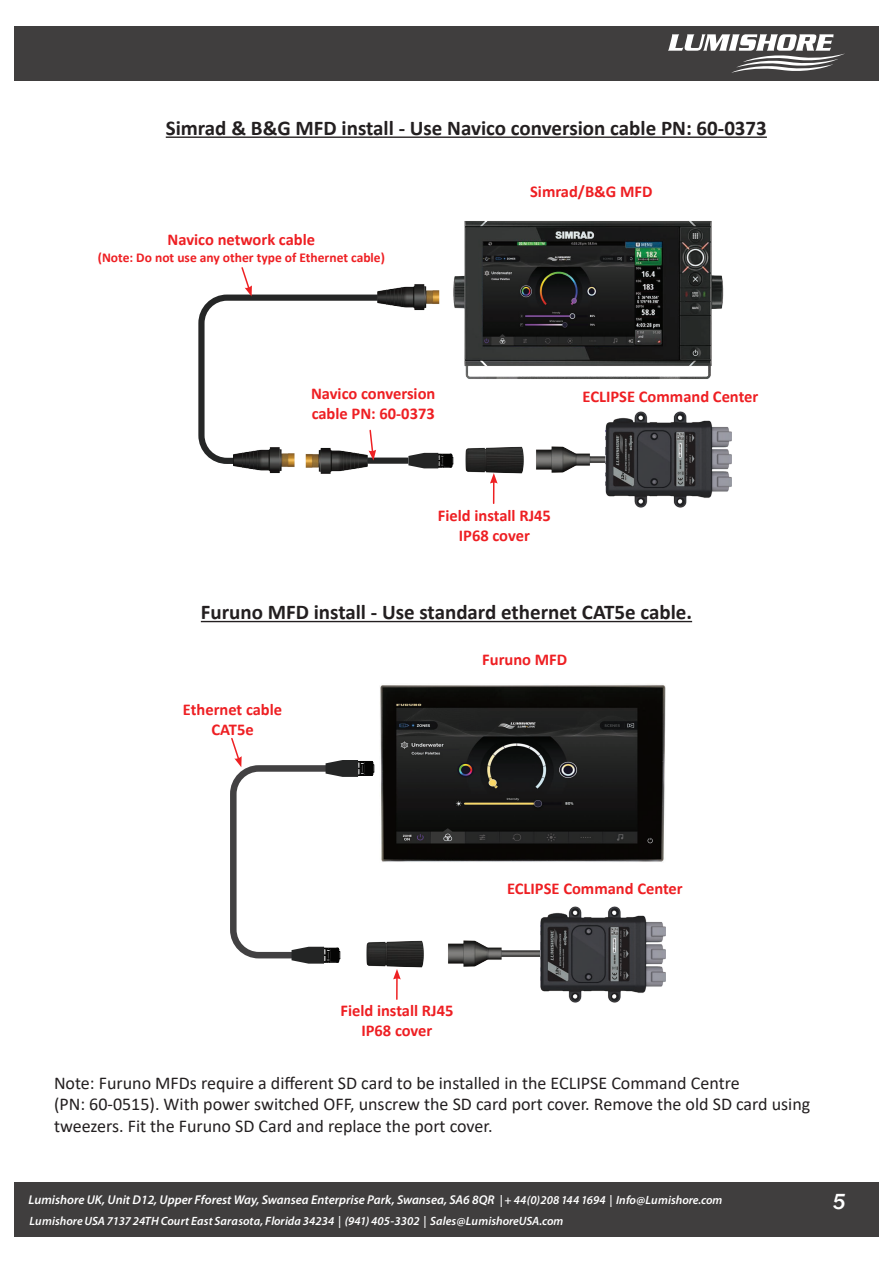
<style>
.page{position:relative;width:893px;height:1263px;background:#fff}
.page>*{position:absolute;margin:0;border:0;box-sizing:border-box;transform-origin:0 0}
.t1{font:italic 500 22.5px "Franklin Gothic";color:#fff}
.t2{font:700 21px "Calibri";color:#231f20}
.t3{font:18px/21.6px "Calibri";color:#231f20}
.t4{font:700 16.5px/19.8px "Calibri";color:#ee1f23;text-align:center}
.t5{font:700 13.5px "Calibri";color:#ee1f23}
.t6{font:italic 600 12.75px "Myriad Pro";color:#fff}
.t7{font:italic 600 12px "Myriad Pro";color:#fff}
.s1{font-size:12px}
</style>
<div class="page">
<div style="left:14px;top:1183px;width:864px;height:54px;background:#403e3e"></div>
<div style="left:14px;top:26px;width:864px;height:54px;background:#403e3e"></div>
<svg style="left:668px;top:34px;width:177px;height:39px"></svg>
<img style="left:536px;top:446px;width:69px;height:27px">
<img style="left:465px;top:446px;width:59px;height:28px">
<img style="left:318px;top:468px;width:42px;height:6px">
<img style="left:245px;top:468px;width:37px;height:6px">
<img style="left:454px;top:221px;width:270px;height:158px">
<img style="left:605px;top:411px;width:126px;height:97px">
<hr style="left:166px;top:136px;width:601px;height:2px;background:#231f20">
<svg style="left:198px;top:267px;width:256px;height:201px"></svg>
<svg style="left:490px;top:473px;width:8px;height:30px"></svg>
<img style="left:448px;top:940px;width:92px;height:27px">
<img style="left:367px;top:940px;width:57px;height:28px">
<img style="left:380px;top:684px;width:286px;height:178px">
<img style="left:540px;top:906px;width:126px;height:97px">
<hr style="left:201px;top:621px;width:491px;height:1px;background:#231f20">
<hr style="left:396px;top:977px;width:2px;height:22px;background:#ee2123">
<svg style="left:393px;top:969px;width:8px;height:10px"></svg>
<svg style="left:230px;top:738px;width:145px;height:226px"></svg>
<p class="t2" style="left:166px;top:113px;width:603px">Simrad &amp; B&amp;G MFD install - Use Navico conversion cable PN: 60-0373</p>
<p class="t4" style="left:168px;top:230px;width:149px">Navico network cable</p>
<p class="t5" style="left:98px;top:248px;width:289px">(Note: Do not use any other type of Ethernet cable)</p>
<p class="t4" style="left:311px;top:384px;width:126px;text-align:left">Navico conversion cable PN: 60-0373</p>
<p class="t4" style="left:530px;top:181px;width:124px">Simrad/B&amp;G MFD</p>
<p class="t4" style="left:583px;top:386px;width:177px">ECLIPSE Command Center</p>
<p class="t4" style="left:438px;top:505px;width:114px">Field install RJ45<br>IP68 cover</p>
<p class="t2" style="left:201px;top:597px;width:493px">Furuno MFD install - Use standard ethernet CAT5e cable.</p>
<p class="t4" style="left:482px;top:649px;width:87px">Furuno MFD</p>
<p class="t4" style="left:183px;top:699px;width:101px">Ethernet cable<br>CAT5e</p>
<p class="t4" style="left:507px;top:878px;width:177px">ECLIPSE Command Center</p>
<p class="t4" style="left:340px;top:1000px;width:114px">Field install RJ45<br>IP68 cover</p>
<p class="t3" style="left:54px;top:1071px;width:758px">Note: Furuno MFDs require a different SD card to be installed in the ECLIPSE Command Centre<br>(PN: 60-0515). With power switched OFF, unscrew the SD card port cover. Remove the old SD card using tweezers. Fit the Furuno SD Card and replace the port cover.</p>
<p class="t6" style="left:29px;top:1191px;width:695px">Lumishore UK, Unit D12, Upper Fforest Way, Swansea Enterprise Park, Swansea, SA6 8QR <span class="s1">| + 44(0)208 144 1694 | Info@Lumishore.com</span></p>
<p class="t7" style="left:30px;top:1213px;width:535px">LumishoreUSA 7137 24THCourt East Sarasota, Florida 34234 | (941) 405-3302 | Sales@LumishoreUSA.com</p>
<p class="t1" style="left:832px;top:1188px;width:15px">5</p>
</div>
